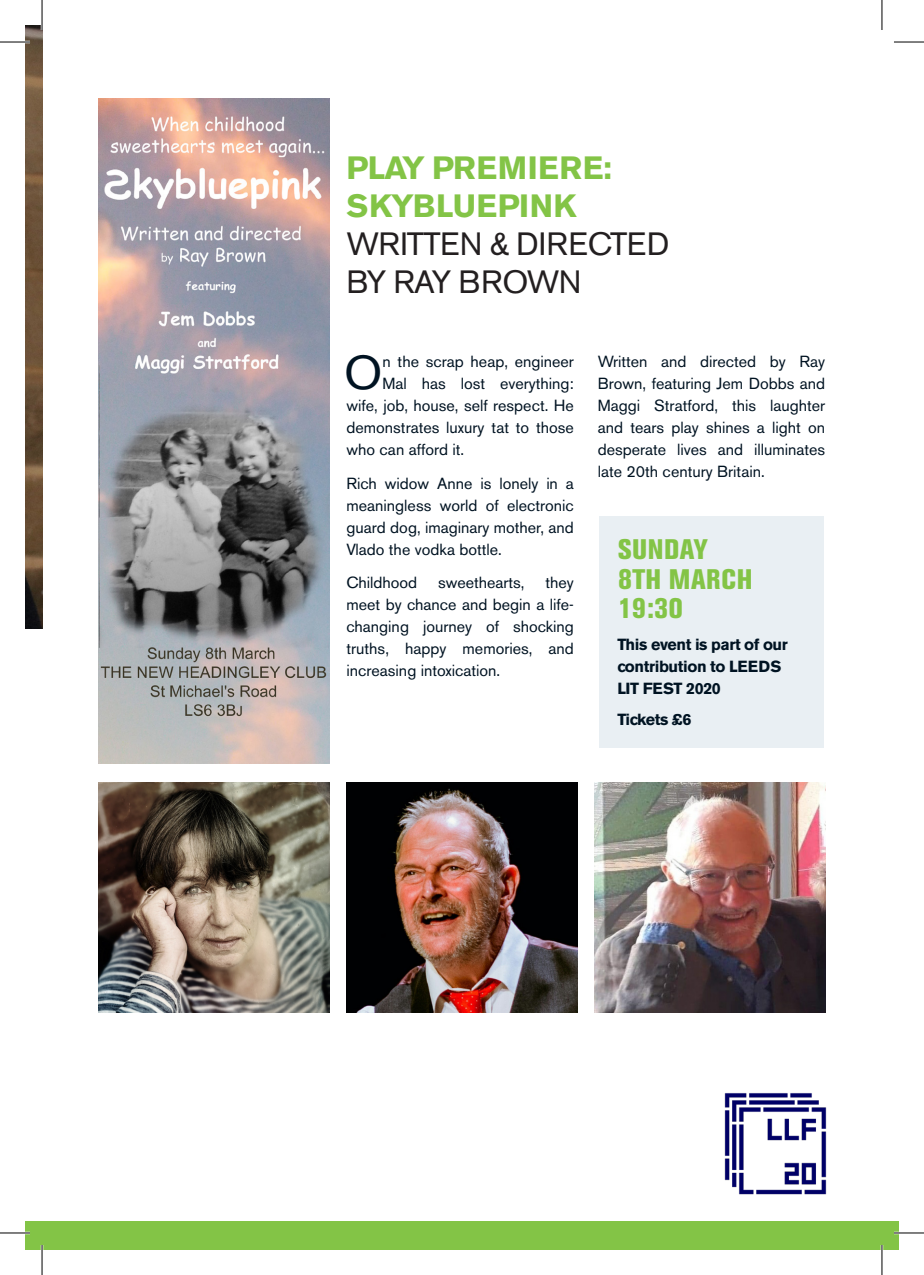
<style>
.page{position:relative;width:924px;height:1275px;background:#fff}
.page>*{position:absolute;margin:0;border:0;box-sizing:border-box;transform-origin:0 0}
.Drop_Caps{font:47.2px "Akzidenz Grotesk BE";color:#001322}
.t1{font:32px/38px "Akzidenz Grotesk BE";letter-spacing:-.025em;color:#231f20}
.t2{font:700 32px/38px "Akzidenz Grotesk BE";letter-spacing:.015em;color:#83c446}
.t3{font:800 condensed 28px "Akzidenz Grotesk BE";letter-spacing:.02em;color:#83c446}
.Body_copy{font:16px/22px "Akzidenz Grotesk BE";color:#001322;text-align:justify}
.Drop_Caps-2{font:16px "Akzidenz Grotesk BE";color:#001322}
.Detail_copy{font:700 16px/22px "Akzidenz Grotesk BE";letter-spacing:-.025em;color:#001322}
</style>
<div class="page">
<img style="left:724px;top:1093px;width:103px;height:102px">
<img style="left:25px;top:25px;width:17px;height:604px">
<img style="left:99px;top:99px;width:230px;height:665px">
<img style="left:594px;top:782px;width:230px;height:230px">
<img style="left:99px;top:782px;width:230px;height:230px">
<img style="left:347px;top:782px;width:230px;height:230px">
<div style="left:25px;top:1221px;width:873px;height:29px;background:#83c446"></div>
<div style="left:598px;top:516px;width:224px;height:232px;background:#e9eff3"></div>
<hr style="left:0;top:41px;width:30px;height:2px;background:#fff">
<hr style="left:0;top:1231px;width:30px;height:3px;background:#fff">
<hr style="left:893px;top:1231px;width:30px;height:3px;background:#fff">
<hr style="left:41px;top:0;width:2px;height:30px;background:#fff">
<hr style="left:41px;top:1245px;width:2px;height:30px;background:#fff">
<hr style="left:880px;top:1245px;width:2px;height:30px;background:#fff">
<hr style="left:0;top:42px;width:30px;height:1px;background:#000">
<hr style="left:893px;top:42px;width:30px;height:1px;background:#000">
<hr style="left:0;top:1232px;width:30px;height:1px;background:#000">
<hr style="left:893px;top:1232px;width:30px;height:1px;background:#000">
<hr style="left:42px;top:0;width:1px;height:30px;background:#000">
<hr style="left:42px;top:1245px;width:1px;height:30px;background:#000">
<hr style="left:881px;top:0;width:1px;height:30px;background:#000">
<hr style="left:881px;top:1245px;width:1px;height:30px;background:#000">
<p class="t2" style="left:346px;top:149px;width:267px">PLAY PREMIERE:<br>SKYBLUEPINK</p>
<p class="t1" style="left:346px;top:225px;width:324px">WRITTEN &amp; DIRECTED<br>BY RAY BROWN</p>
<p class="Drop_Caps" style="left:344px;top:345px;width:40px">O</p>
<p class="Drop_Caps-2" style="left:382px;top:352px;width:193px">n the scrap heap, engineer</p>
<p class="Drop_Caps-2" style="left:382px;top:374px;width:193px">Mal has lost everything:</p>
<p class="Drop_Caps-2" style="left:346px;top:396px;width:229px">wife, job, house, self respect. He</p>
<p class="Drop_Caps-2" style="left:346px;top:418px;width:229px">demonstrates luxury tat to those</p>
<p class="Drop_Caps-2" style="left:346px;top:440px;width:119px">who can afford it.</p>
<p class="Body_copy" style="left:346px;top:472px;width:229px">Rich widow Anne is lonely in a meaningless world of electronic guard dog, imaginary mother, and Vlado the vodka bottle.</p>
<p class="Body_copy" style="left:346px;top:571px;width:72px">Childhood</p>
<p class="Body_copy" style="left:438px;top:571px;width:88px">sweethearts,</p>
<p class="Body_copy" style="left:346px;top:571px;width:229px;text-indent:199px">they meet by chance and begin a life&shy;changing journey of shocking truths, happy memories, and increasing intoxication.</p>
<p class="Body_copy" style="left:597px;top:351px;width:229px">Written and directed by Ray Brown, featuring Jem Dobbs and Maggi Stratford, this laughter and tears play shines a light on desperate lives and illuminates late 20th century Britain.</p>
<p class="t3" style="left:617px;top:533px;width:91px">SUNDAY</p>
<p class="t3" style="left:617px;top:563px;width:136px">8TH MARCH</p>
<p class="t3" style="left:617px;top:592px;width:66px">19:30</p>
<p class="Detail_copy" style="left:617px;top:634px;width:172px">This event is part of our contribution to LEEDS<br>LIT FEST 2020</p>
<p class="Detail_copy" style="left:617px;top:708px;width:76px">Tickets £6</p>
</div>
